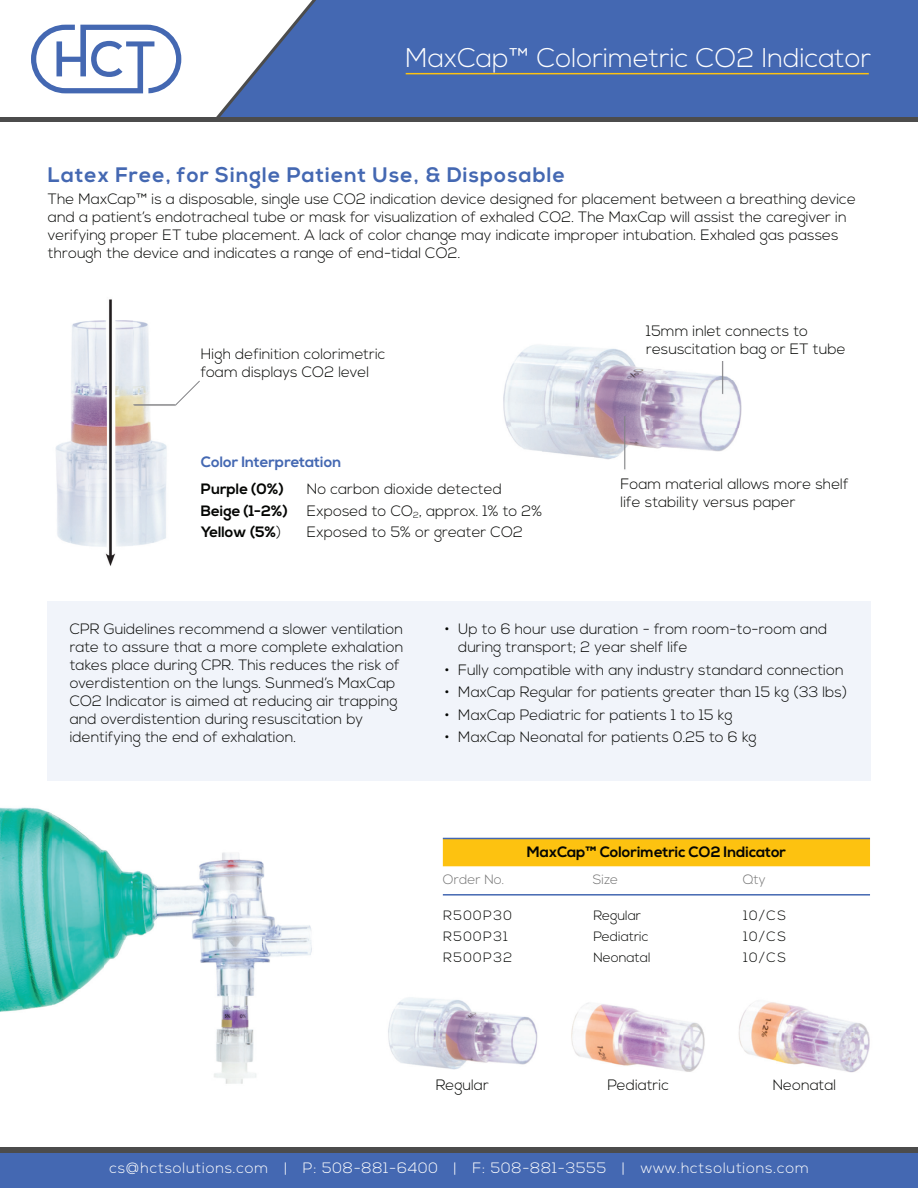
<style>
.page{position:relative;width:918px;height:1188px;background:#fff}
.page>*{position:absolute;margin:0;border:0;box-sizing:border-box;transform-origin:0 0}
.t1{font:300 27px "Nexa";color:#fff}
.t2{font:700 21px "Nexa";letter-spacing:.05em;color:#4468b2}
.t3{font:300 15px/18px "Nexa";color:#040503}
.t4{font:300 15px "Nexa";letter-spacing:.05em;color:#fff}
.t5{font:700 15px "Nexa";color:#040503}
.t6{font:700 15px "Nexa";color:#4468b2}
.t7{font:300 13.5px "Nexa";letter-spacing:.1em;color:#040503}
.t8{font:300 13.5px "Nexa";color:#040503}
.t9{font:300 13.5px "Nexa";color:#737373}
.s1{font-weight:300}
</style>
<div class="page">
<div style="left:346px;top:0;width:572px;height:118px;background:#4468b2"></div>
<svg style="left:212px;top:0;width:134px;height:118px"></svg>
<svg style="left:31px;top:25px;width:150px;height:68px"></svg>
<hr style="left:0;top:118px;width:918px;height:4px;background:#4c4c4c">
<div style="left:48px;top:601px;width:823px;height:180px;background:#f1f4fa"></div>
<img style="left:0;top:807px;width:312px;height:277px">
<img style="left:738px;top:1002px;width:132px;height:71px">
<img style="left:571px;top:1003px;width:134px;height:69px">
<img style="left:388px;top:997px;width:150px;height:73px">
<div style="left:443px;top:839px;width:427px;height:27px;background:#fdc210"></div>
<hr style="left:443px;top:838px;width:427px;height:1px;background:#4468b2">
<hr style="left:443px;top:894px;width:427px;height:2px;background:#4468b2">
<img style="left:503px;top:345px;width:239px;height:125px">
<div style="left:704px;top:342px;width:36px;height:18px;background:#fff"></div>
<img style="left:55px;top:299px;width:112px;height:267px">
<svg style="left:133px;top:380px;width:67px;height:26px"></svg>
<div style="left:0;top:1147px;width:918px;height:41px;background:#4c4c4c"></div>
<div style="left:0;top:1153px;width:918px;height:35px;background:#4468b2"></div>
<hr style="left:406px;top:73px;width:463px;height:1px;background:#fdc210">
<h1 class="t1" style="left:405px;top:42px;width:468px">MaxCap™ Colorimetric CO2 Indicator</h1>
<h2 class="t2" style="left:48px;top:163px;width:518px">Latex Free, for Single Patient Use, &amp; Disposable</h2>
<p class="t3" style="left:48px;top:191px;width:810px">The MaxCap™ is a disposable, single use CO2 indication device designed for placement between a breathing device and a patient’s endotracheal tube or mask for visualization of exhaled CO2. The MaxCap will assist the caregiver in verifying proper ET tube placement. A lack of color change may indicate improper intubation. Exhaled gas passes through the device and indicates a range of end-tidal CO2.</p>
<p class="t3" style="left:646px;top:323px;width:164px">15mm inlet connects to</p>
<p class="t3" style="left:201px;top:345px;width:186px">High definition colorimetric</p>
<p class="t3" style="left:646px;top:341px;width:201px">resuscitation bag or ET tube</p>
<p class="t3" style="left:201px;top:363px;width:170px">foam displays CO2 level</p>
<p class="t6" style="left:201px;top:454px;width:142px">Color Interpretation</p>
<p class="t5" style="left:201px;top:481px;width:84px">Purple (0%)</p>
<p class="t3" style="left:307px;top:481px;width:197px">No carbon dioxide detected</p>
<p class="t5" style="left:201px;top:502px;width:88px">Beige (1-2%)</p>
<p class="t3" style="left:307px;top:502px;width:237px">Exposed to CO<sub>2</sub>, approx. 1% to 2%</p>
<p class="t5" style="left:201px;top:523px;width:82px">Yellow (5%<span class="s1">)</span></p>
<p class="t3" style="left:307px;top:523px;width:218px">Exposed to 5% or greater CO2</p>
<p class="t3" style="left:621px;top:475px;width:230px">Foam material allows more shelf life stability versus paper</p>
<p class="t3" style="left:70px;top:621px;width:335px">CPR Guidelines recommend a slower ventilation rate to assure that a more complete exhalation takes place during CPR. This reduces the risk of overdistention on the lungs. Sunmed’s MaxCap CO2 Indicator is aimed at reducing air trapping and overdistention during resuscitation by identifying the end of exhalation.</p>
<p class="t3" style="left:458px;top:621px;width:370px;text-indent:-14px">• Up to 6 hour use duration - from room-to-room and during transport; 2 year shelf life</p>
<p class="t3" style="left:445px;top:661px;width:400px">• Fully compatible with any industry standard connection</p>
<p class="t3" style="left:445px;top:684px;width:404px">• MaxCap Regular for patients greater than 15 kg (33 lbs)</p>
<p class="t3" style="left:445px;top:706px;width:289px">• MaxCap Pediatric for patients 1 to 15 kg</p>
<p class="t3" style="left:445px;top:729px;width:313px">• MaxCap Neonatal for patients 0.25 to 6 kg</p>
<p class="t5" style="left:527px;top:844px;width:261px">MaxCap™ Colorimetric CO2 Indicator</p>
<p class="t9" style="left:443px;top:872px;width:63px">Order No.</p>
<p class="t9" style="left:593px;top:872px;width:27px">Size</p>
<p class="t9" style="left:743px;top:872px;width:24px">Qty</p>
<p class="t7" style="left:443px;top:908px;width:70px">R500P30</p>
<p class="t8" style="left:593px;top:908px;width:49px">Regular</p>
<p class="t7" style="left:743px;top:908px;width:44px">10/CS</p>
<p class="t7" style="left:443px;top:929px;width:66px">R500P31</p>
<p class="t8" style="left:593px;top:929px;width:57px">Pediatric</p>
<p class="t7" style="left:743px;top:929px;width:44px">10/CS</p>
<p class="t7" style="left:443px;top:949px;width:70px">R500P32</p>
<p class="t8" style="left:593px;top:949px;width:59px">Neonatal</p>
<p class="t7" style="left:743px;top:949px;width:44px">10/CS</p>
<p class="t3" style="left:436px;top:1077px;width:55px">Regular</p>
<p class="t3" style="left:607px;top:1077px;width:63px">Pediatric</p>
<p class="t3" style="left:773px;top:1077px;width:65px">Neonatal</p>
<p class="t4" style="left:109px;top:1159px;width:701px">cs@hctsolutions.com | P: 508-881-6400 | F: 508-881-3555 | www.hctsolutions.com</p>
</div>
